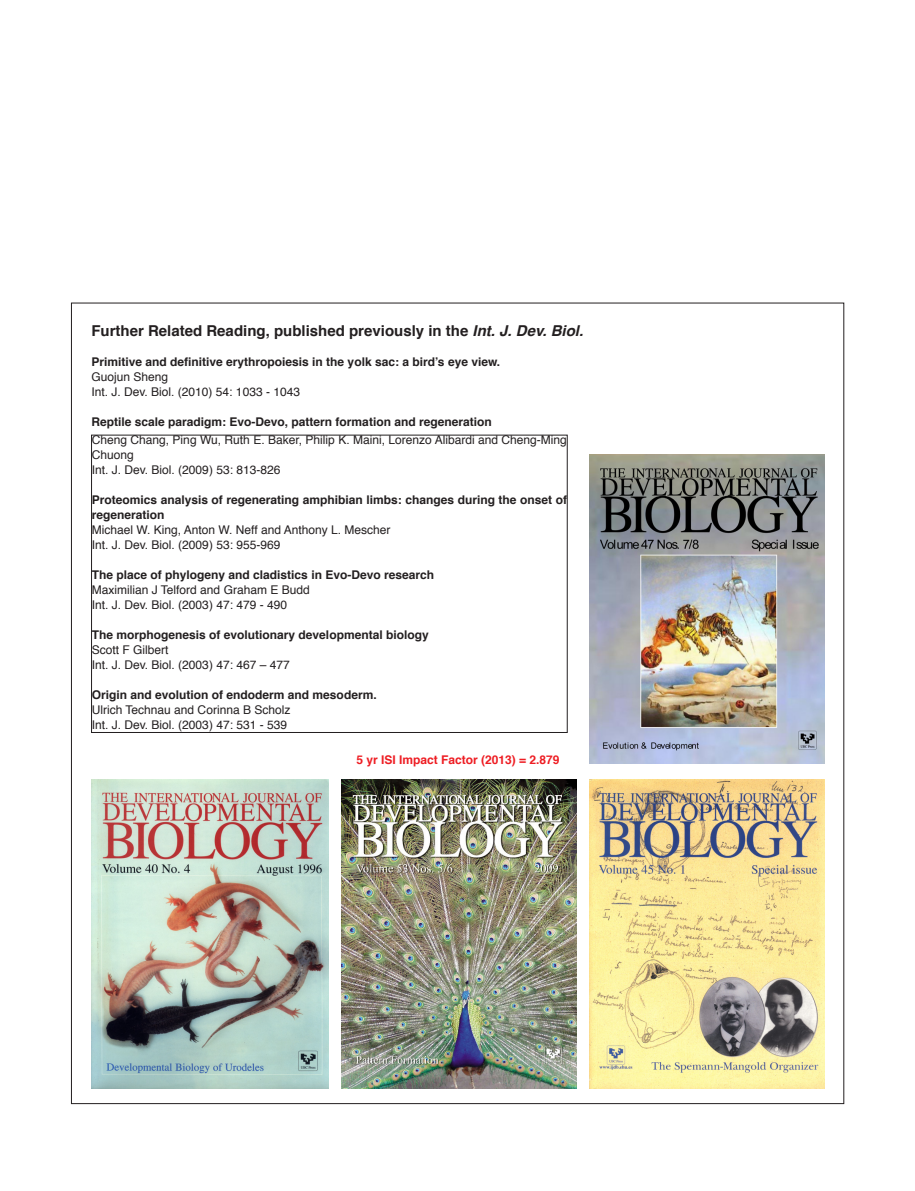
<style>
.page{position:relative;width:915px;height:1191px;background:#fff}
.page>*{position:absolute;margin:0;border:0;box-sizing:border-box;transform-origin:0 0}
._0-TitleSmall-2{font:700 15px "Helvetica";color:#231f20}
._0-RelatedArticles{font:12px/15px "Helvetica";color:#231f20}
._0-RelatedArticles-2{font:700 12px/15px "Helvetica";color:#231f20}
._0-TitleSmall-2-2{font:700 12px "Helvetica";color:#ee1d23}
.s1{font-style:italic}
</style>
<div class="page">
<img style="left:91px;top:779px;width:237px;height:309px">
<img style="left:589px;top:779px;width:235px;height:309px">
<img style="left:341px;top:780px;width:235px;height:308px">
<img style="left:589px;top:455px;width:235px;height:308px">
<p class="_0-TitleSmall-2" style="left:91px;top:318px;width:493px">Further Related Reading, published previously in the <span class="s1">Int. J. Dev. Biol.</span></p>
<p class="_0-RelatedArticles-2" style="left:91px;top:354px;width:410px">Primitive and definitive erythropoiesis in the yolk sac: a bird’s eye view.</p>
<p class="_0-RelatedArticles" style="left:91px;top:369px;width:78px">Guojun Sheng</p>
<p class="_0-RelatedArticles" style="left:91px;top:384px;width:210px">Int. J. Dev. Biol. (2010) 54: 1033 - 1043</p>
<p class="_0-RelatedArticles-2" style="left:91px;top:414px;width:402px">Reptile scale paradigm: Evo-Devo, pattern formation and regeneration</p>
<p class="_0-RelatedArticles" style="left:92px;top:433px;width:476px">Cheng Chang, Ping Wu, Ruth E. Baker, Philip K. Maini, Lorenzo Alibardi and Cheng-Ming<br>Chuong</p>
<p class="_0-RelatedArticles" style="left:92px;top:463px;width:190px">Int. J. Dev. Biol. (2009) 53: 813-826</p>
<p class="_0-RelatedArticles-2" style="left:92px;top:493px;width:476px">Proteomics analysis of regenerating amphibian limbs: changes during the onset of regeneration</p>
<p class="_0-RelatedArticles" style="left:92px;top:523px;width:300px">Michael W. King, Anton W. Neff and Anthony L. Mescher</p>
<p class="_0-RelatedArticles" style="left:92px;top:538px;width:190px">Int. J. Dev. Biol. (2009) 53: 955-969</p>
<p class="_0-RelatedArticles-2" style="left:92px;top:568px;width:344px">The place of phylogeny and cladistics in Evo-Devo research</p>
<p class="_0-RelatedArticles" style="left:92px;top:583px;width:219px">Maximilian J Telford and Graham E Budd</p>
<p class="_0-RelatedArticles" style="left:92px;top:598px;width:197px">Int. J. Dev. Biol. (2003) 47: 479 - 490</p>
<p class="_0-RelatedArticles-2" style="left:92px;top:628px;width:338px">The morphogenesis of evolutionary developmental biology</p>
<p class="_0-RelatedArticles" style="left:92px;top:643px;width:78px">Scott F Gilbert</p>
<p class="_0-RelatedArticles" style="left:92px;top:658px;width:199px">Int. J. Dev. Biol. (2003) 47: 467 – 477</p>
<p class="_0-RelatedArticles-2" style="left:92px;top:688px;width:286px">Origin and evolution of endoderm and mesoderm.</p>
<p class="_0-RelatedArticles" style="left:92px;top:703px;width:200px">Ulrich Technau and Corinna B Scholz</p>
<p class="_0-RelatedArticles" style="left:92px;top:718px;width:197px">Int. J. Dev. Biol. (2003) 47: 531 - 539</p>
<p class="_0-TitleSmall-2-2" style="left:356px;top:750px;width:205px">5 yr ISI Impact Factor (2013) = 2.879</p>
</div>
